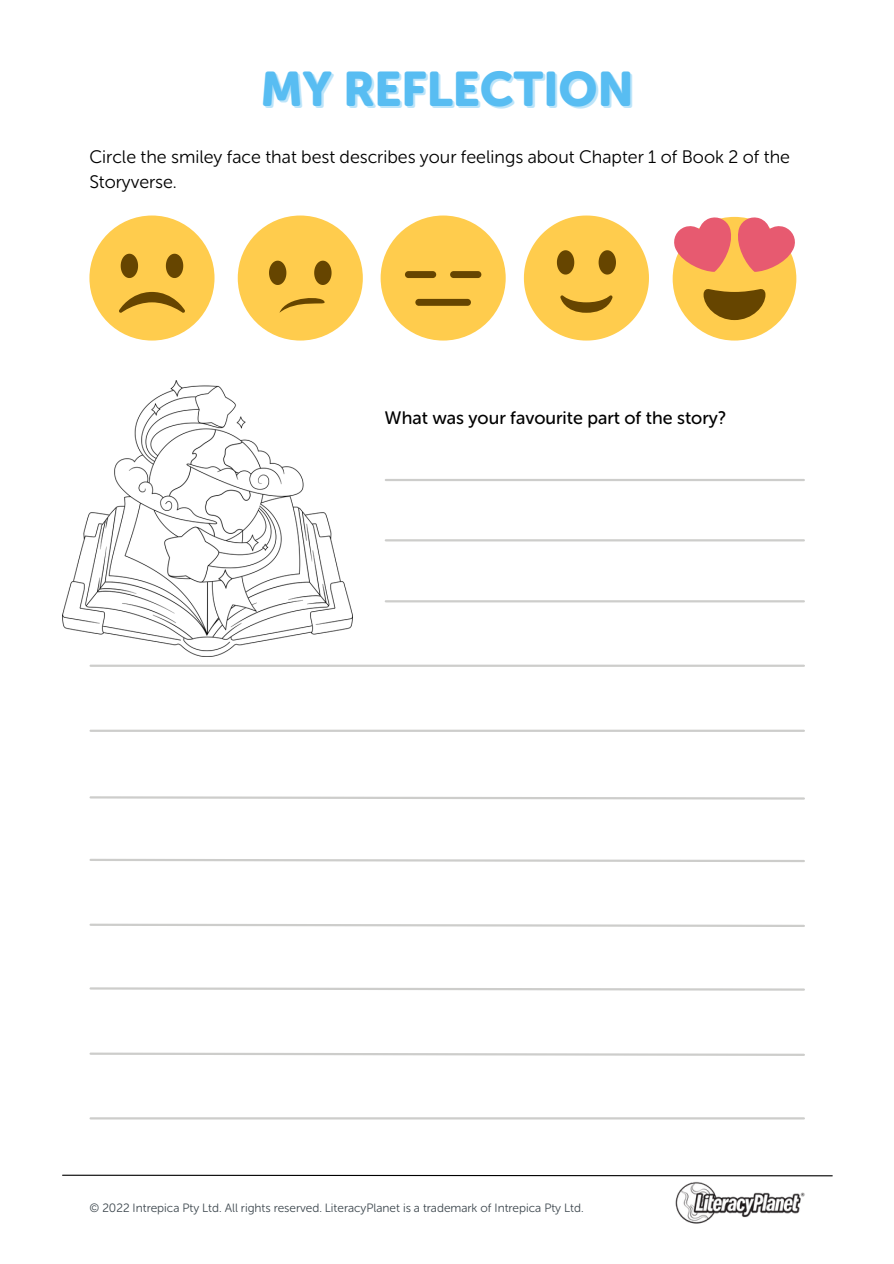
<style>
.page{position:relative;width:894px;height:1264px;background:#fff}
.page>*{position:absolute;margin:0;border:0;box-sizing:border-box;transform-origin:0 0}
.t1{font:48.15px "Museo Sans Rounded 900";color:#58bdf2}
.t2{font:18px/24.8px "Museo Sans Rounded 300";color:#000}
.t3{font:18px "Museo Sans Rounded 500";color:#000}
.t4{font:12px "Museo Sans Rounded 300";color:#3e484f}
</style>
<div class="page">
<svg style="left:523px;top:215px;width:125px;height:125px"></svg>
<div style="left:672px;top:217px;width:124px;height:123px;background:#ffcc4d;border-radius:50%"></div>
<svg style="left:703px;top:289px;width:62px;height:31px"></svg>
<svg style="left:672px;top:216px;width:124px;height:56px"></svg>
<div style="left:238px;top:215px;width:125px;height:125px;background:#ffcc4d;border-radius:50%"></div>
<svg style="left:269px;top:261px;width:17px;height:24px"></svg>
<svg style="left:314px;top:261px;width:17px;height:24px"></svg>
<svg style="left:279px;top:298px;width:45px;height:15px"></svg>
<div style="left:380px;top:215px;width:125px;height:125px;background:#ffcc4d;border-radius:50%"></div>
<svg style="left:405px;top:271px;width:76px;height:35px"></svg>
<div style="left:89px;top:215px;width:125px;height:125px;background:#ffcc4d;border-radius:50%"></div>
<svg style="left:121px;top:254px;width:17px;height:24px"></svg>
<svg style="left:166px;top:254px;width:17px;height:24px"></svg>
<svg style="left:119px;top:292px;width:66px;height:21px"></svg>
<svg style="left:62px;top:1174px;width:771px;height:2px"></svg>
<img style="left:674px;top:1176px;width:131px;height:48px">
<hr style="left:385px;top:600px;width:418px;height:2px;background:#35352d">
<hr style="left:385px;top:479px;width:418px;height:2px;background:#35352d">
<hr style="left:385px;top:539px;width:418px;height:2px;background:#35352d">
<hr style="left:90px;top:729px;width:713px;height:3px;background:#35352d">
<svg style="left:89px;top:796px;width:716px;height:4px"></svg>
<svg style="left:89px;top:858px;width:716px;height:4px"></svg>
<svg style="left:89px;top:923px;width:716px;height:4px"></svg>
<svg style="left:89px;top:987px;width:716px;height:4px"></svg>
<svg style="left:89px;top:1052px;width:716px;height:4px"></svg>
<hr style="left:90px;top:1117px;width:713px;height:2px;background:#35352d">
<hr style="left:91px;top:664px;width:712px;height:3px;background:#35352d">
<img style="left:62px;top:380px;width:290px;height:276px">
<h1 class="t1" style="left:261px;top:60px;width:374px">MY REFLECTION</h1>
<p class="t2" style="left:89px;top:145px;width:702px">Circle the smiley face that best describes your feelings about Chapter 1 of Book 2 of the<br>Storyverse.</p>
<p class="t3" style="left:384px;top:407px;width:343px">What was your favourite part of the story?</p>
<p class="t4" style="left:89px;top:1200px;width:495px">© 2022 Intrepica Pty Ltd. All rights reserved. LiteracyPlanet is a trademark of Intrepica Pty Ltd.</p>
</div>
